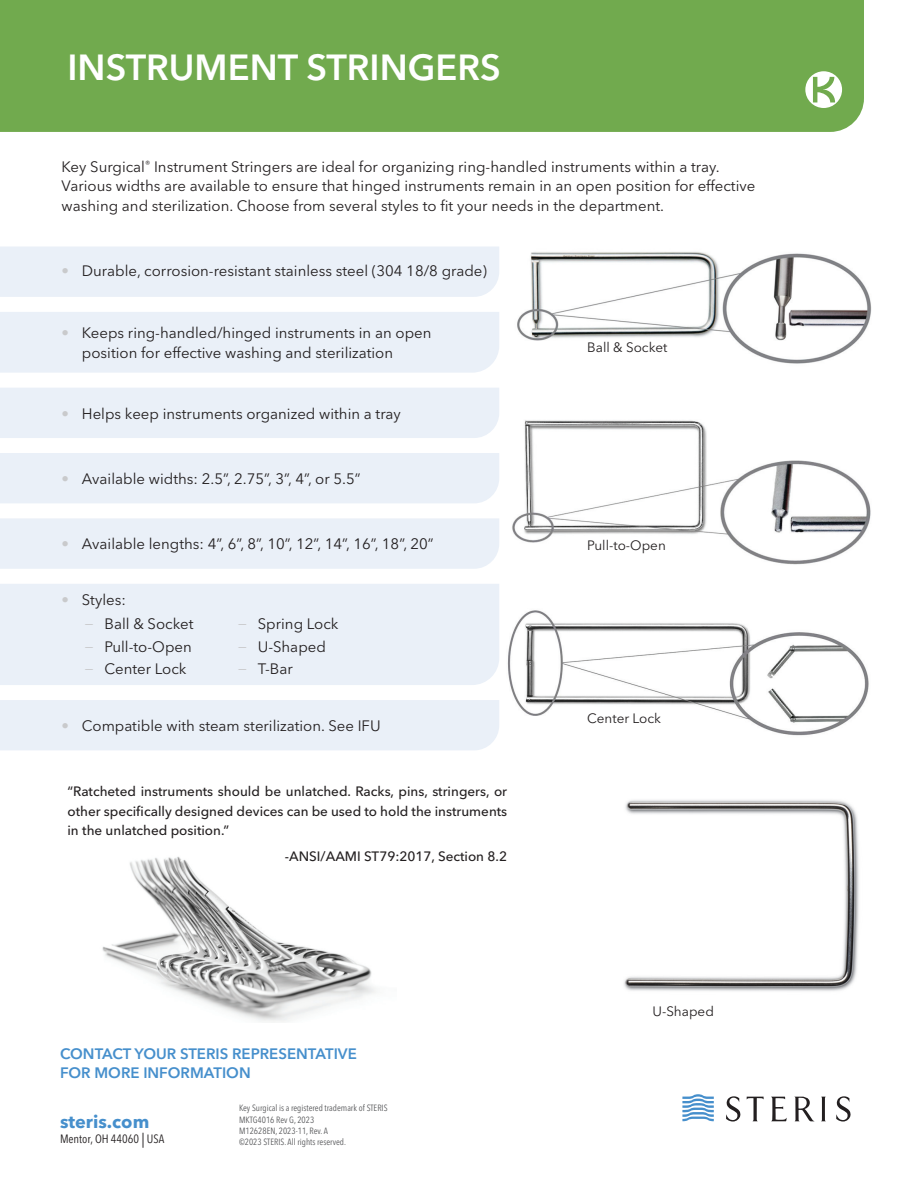
<style>
.page{position:relative;width:918px;height:1188px;background:#fff}
.page>*{position:absolute;margin:0;border:0;box-sizing:border-box;transform-origin:0 0}
.t1{font:600 36px "Avenir Next LT Pro";color:#fff}
.t2{font:700 18px "Avenir Next LT Pro";color:#468fcc}
.t3{font:15px/22.5px "Avenir Next LT Pro";color:#231f20}
.t4{font:600 15px/18.8px "Avenir Next LT Pro";color:#468fcc}
.t5{font:500 13.5px/19.5px "Avenir Next LT Pro";color:#231f20;text-align:justify}
.t6{font:13.5px "Avenir Next LT Pro";color:#231f20}
.t7{font:condensed 12px "Avenir Next LT Pro";color:#231f20}
.t8{font:condensed 9px/12.5px "Avenir Next LT Pro";color:#57585a}
.s1{color:#c9cacc}
.s2{font-size:15px}
</style>
<div class="page">
<img style="left:102px;top:856px;width:274px;height:166px">
<div style="left:0;top:0;width:864px;height:132px;background:#71aa4e"></div>
<svg style="left:805px;top:71px;width:37px;height:37px"></svg>
<svg style="left:682px;top:1094px;width:32px;height:27px"></svg>
<svg style="left:726px;top:1096px;width:15px;height:26px"></svg>
<svg style="left:836px;top:1096px;width:15px;height:26px"></svg>
<svg style="left:747px;top:1097px;width:17px;height:24px"></svg>
<svg style="left:771px;top:1097px;width:16px;height:24px"></svg>
<svg style="left:795px;top:1097px;width:19px;height:24px"></svg>
<svg style="left:821px;top:1097px;width:5px;height:24px"></svg>
<img style="left:517px;top:252px;width:355px;height:112px">
<img style="left:512px;top:420px;width:359px;height:145px">
<img style="left:507px;top:610px;width:362px;height:126px">
<img style="left:624px;top:800px;width:235px;height:191px">
<div style="left:0;top:246px;width:499px;height:51px;background:#eaf0f8"></div>
<div style="left:0;top:584px;width:499px;height:101px;background:#eaf0f8"></div>
<div style="left:0;top:312px;width:499px;height:61px;background:#eaf0f8"></div>
<div style="left:0;top:388px;width:499px;height:50px;background:#eaf0f8"></div>
<div style="left:0;top:453px;width:499px;height:50px;background:#eaf0f8"></div>
<div style="left:0;top:518px;width:499px;height:51px;background:#eaf0f8"></div>
<div style="left:0;top:700px;width:499px;height:50px;background:#eaf0f8"></div>
<h1 class="t1" style="left:68px;top:45px;width:435px">INSTRUMENT STRINGERS</h1>
<p class="t3" style="left:62px;top:157px;width:695px;line-height:19.5px">Key Surgical<sup>®</sup> Instrument Stringers are ideal for organizing ring-handled instruments within a tray.<br>Various widths are available to ensure that hinged instruments remain in an open position for effective washing and sterilization. Choose from several styles to fit your needs in the department.</p>
<p class="t3" style="left:62px;top:259px;width:427px"><span class="s1">•</span> Durable, corrosion-resistant stainless steel (304 18/8 grade)</p>
<p class="t3" style="left:82px;top:323px;width:351px;line-height:19.5px;text-indent:-20px"><span class="s1">•</span> Keeps ring-handled/hinged instruments in an open position for effective washing and sterilization</p>
<p class="t3" style="left:62px;top:402px;width:341px"><span class="s1">•</span> Helps keep instruments organized within a tray</p>
<p class="t3" style="left:62px;top:468px;width:301px"><span class="s1">•</span> Available widths: 2.5”, 2.75”, 3”, 4”, or 5.5”</p>
<p class="t3" style="left:62px;top:533px;width:374px"><span class="s1">•</span> Available lengths: 4”, 6”, 8”, 10”, 12”, 14”, 16”, 18”, 20”</p>
<p class="t3" style="left:62px;top:588px;width:66px"><span class="s1">•</span> Styles:</p>
<p class="t3" style="left:84px;top:613px;width:111px;text-align:justify"><span class="s1">−</span> Ball &amp; Socket <span class="s1">−</span> Pull-to-Open <span class="s1">−</span> Center Lock</p>
<p class="t3" style="left:238px;top:613px;width:103px"><span class="s1">−</span> Spring Lock <span class="s1">−</span> U-Shaped <span class="s1">−</span> T-Bar</p>
<p class="t3" style="left:62px;top:715px;width:321px"><span class="s1">•</span> Compatible with steam sterilization. See IFU</p>
<p class="t5" style="left:68px;top:782px;width:441px">“Ratcheted instruments should be unlatched. Racks, pins, stringers, or other specifically designed devices can be used to hold the instruments in the unlatched position.”</p>
<p class="t5" style="left:285px;top:847px;width:224px">-ANSI/AAMI ST79:2017, Section 8.2</p>
<p class="t4" style="left:60px;top:1044px;width:298px">CONTACT YOUR STERIS REPRESENTATIVE<br>FOR MORE INFORMATION</p>
<p class="t2" style="left:60px;top:1110px;width:91px">steris.com</p>
<p class="t7" style="left:60px;top:1131px;width:106px">Mentor, OH 44060 <span class="s2">|</span> USA</p>
<p class="t8" style="left:239px;top:1101px;width:150px">Key Surgical is a registered trademark of STERIS<br>MKTG4016 Rev G, 2023</p>
<p class="t8" style="left:239px;top:1125px;width:108px;line-height:10.8px">M12628EN, 2023-11, Rev. A ©2023 STERIS. All rights reserved.</p>
<p class="t6" style="left:587px;top:340px;width:82px">Ball &amp; Socket</p>
<p class="t6" style="left:587px;top:537px;width:80px">Pull-to-Open</p>
<p class="t6" style="left:587px;top:710px;width:75px">Center Lock</p>
<p class="t6" style="left:653px;top:1004px;width:63px">U-Shaped</p>
</div>
